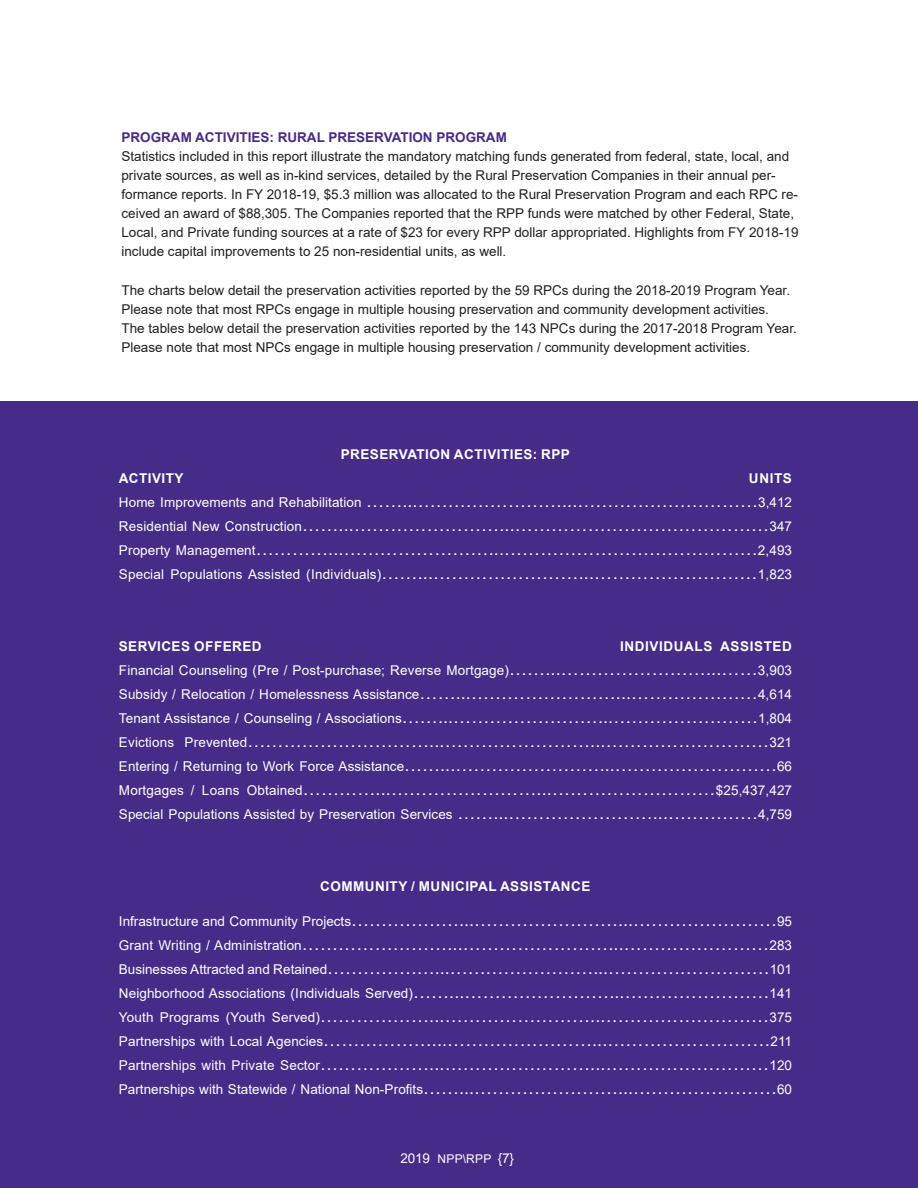
<style>
.page{position:relative;width:918px;height:1188px;background:#fff}
.page>*{position:absolute;margin:0;border:0;box-sizing:border-box;transform-origin:0 0}
.t1{font:18px/24px "Arial";color:#fff}
.t2{font:13.5px/24px "Arial";letter-spacing:.005em;color:#fff;text-align:justify}
.t3{font:13.5px/19.2px "Arial";color:#231f20}
.t4{font:700 13.5px "Arial";letter-spacing:.035em;color:#fff}
.t5{font:700 13.5px "Arial";color:#472b89}
.s1{font-weight:700}
.s2{font-size:18px}
.s3{font-size:13.5px}
.s4{font-size:12px}
</style>
<div class="page">
<div style="left:0;top:401px;width:918px;height:787px;background:#472b89"></div>
<p class="t5" style="left:121px;top:130px;width:387px">PROGRAM ACTIVITIES: RURAL PRESERVATION PROGRAM</p>
<p class="t3" style="left:121px;top:147px;width:679px">Statistics included in this report illustrate the mandatory matching funds generated from federal, state, local, and private sources, as well as in-kind services, detailed by the Rural Preservation Companies in their annual per&shy;formance reports. In FY 2018-19, $5.3 million was allocated to the Rural Preservation Program and each RPC re&shy;ceived an award of $88,305. The Companies reported that the RPP funds were matched by other Federal, State, Local, and Private funding sources at a rate of $23 for every RPP dollar appropriated. Highlights from FY 2018-19 include capital improvements to 25 non-residential units, as well.</p>
<p class="t3" style="left:121px;top:280px;width:677px">The charts below detail the preservation activities reported by the 59 RPCs during the 2018-2019 Program Year.<br>Please note that most RPCs engage in multiple housing preservation and community development activities.<br>The tables below detail the preservation activities reported by the 143 NPCs during the 2017-2018 Program Year.<br>Please note that most NPCs engage in multiple housing preservation / community development activities.</p>
<p class="t4" style="left:341px;top:447px;width:231px">PRESERVATION ACTIVITIES: RPP</p>
<p class="t4" style="left:119px;top:471px;width:66px">ACTIVITY</p>
<p class="t2" style="left:119px;top:467px;width:675px;text-align:right"><span class="s1">UNITS<br></span>Home Improvements and Rehabilitation <span class="s2">……...……………………...…………………………</span>3,412</p>
<h1 class="t1" style="left:119px;top:513px;width:675px"><span class="s3">Residential New Construction</span>……...……………………...……………………………………<span class="s3">347<br>Property Management</span>…………...……………………...……………………………………<span class="s3">2,493</span></h1>
<p class="t2" style="left:119px;top:563px;width:675px">Special Populations Assisted (Individuals)<span class="s2">……...……………………...………………………</span>1,823</p>
<p class="t2" style="left:119px;top:635px;width:675px;text-indent:501px"><span class="s1">INDIVIDUALS ASSISTED </span>Financial Counseling (Pre / Post-purchase; Reverse Mortgage)<span class="s2">……...……………………...……</span>3,903<br>Subsidy / Relocation / Homelessness Assistance<span class="s2">……...……………………...…………………</span>4,614<br>Tenant Assistance / Counseling / Associations<span class="s2">……...……………………...……………………</span>1,804</p>
<h1 class="t1" style="left:119px;top:729px;width:675px"><span class="s3">Evictions Prevented</span>…………………………...……………………...………………………<span class="s3">321</span></h1>
<p class="t2" style="left:119px;top:755px;width:675px">Entering / Returning to Work Force Assistance<span class="s2">……...……………………...………………………</span>66<br>Mortgages / Loans Obtained<span class="s2">…………...……………………...………………………</span>$25,437,427<br>Special Populations Assisted by Preservation Services <span class="s2">……...……………………...……………</span>4,759</p>
<p class="t4" style="left:119px;top:639px;width:144px">SERVICES OFFERED</p>
<p class="t4" style="left:320px;top:879px;width:272px">COMMUNITY / MUNICIPAL ASSISTANCE</p>
<p class="t2" style="left:119px;top:909px;width:675px">Infrastructure and Community Projects<span class="s2">………………...……………………...……………………</span>95<br>Grant Writing / Administration<span class="s2">……………………...……………………...……………………</span>283<br>Businesses Attracted and Retained<span class="s2">………………...……………………...………………………</span>101<br>Neighborhood Associations (Individuals Served)<span class="s2">……...……………………...……………………</span>141<br>Youth Programs (Youth Served)<span class="s2">………………...……………………...………………………</span>375<br>Partnerships with Local Agencies<span class="s2">………………...……………………...………………………</span>211<br>Partnerships with Private Sector<span class="s2">………………...……………………...………………………</span>120<br>Partnerships with Statewide / National Non-Profits<span class="s2">……...……………………...……………………</span>60</p>
<p class="t2" style="left:401px;top:1146px;width:115px">2019 <span class="s4">NPP\RPP</span> {7}</p>
</div>
